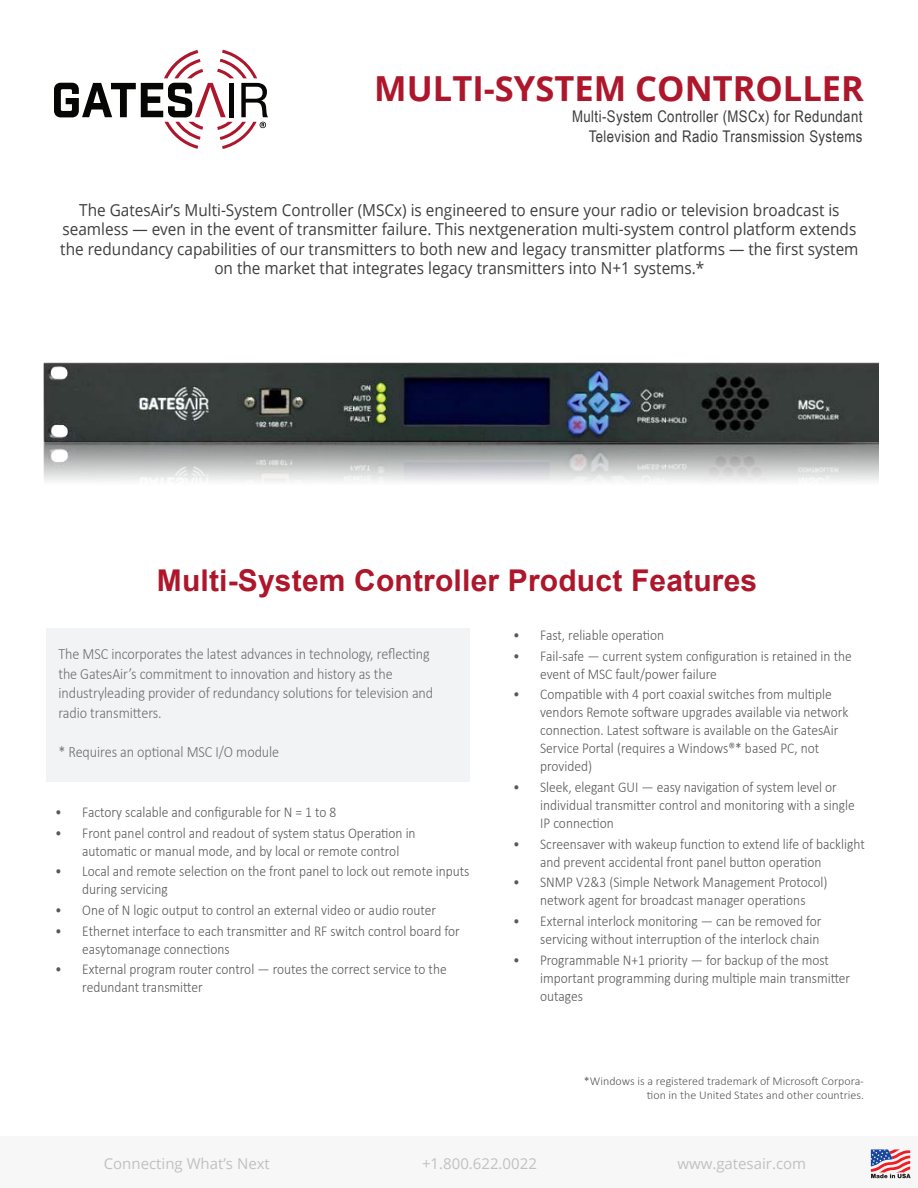
<style>
.page{position:relative;width:918px;height:1188px;background:#fff}
.page>*{position:absolute;margin:0;border:0;box-sizing:border-box;transform-origin:0 0}
.t1{font:700 34.5px "Open Sans";color:#ae172b}
.Heading_2{font:700 30px "Arial";letter-spacing:.005em;color:#ae172b}
.t2{font:16.5px/19.5px "Open Sans";color:#3e3e3f;text-align:center;scale:.93 1}
.t3{font:16.05px "Arial Narrow";letter-spacing:.025em;color:#3e3e3f}
.Body_Text{font:300 15.75px/19.5px "Calibri";letter-spacing:-.005em;color:#6c6d70;scale:.9 1}
.t4{font:300 15px/18px "Calibri";color:#57585a;scale:.9 1}
.t5{font:15px "Open Sans";color:#c1c1c1}
.t6{font:300 12px/14.4px "Calibri";color:#57585a;text-align:right}
</style>
<div class="page">
<img style="left:43px;top:362px;width:835px;height:120px">
<svg style="left:54px;top:50px;width:214px;height:99px"></svg>
<div style="left:46px;top:629px;width:424px;height:153px;background:#f2f3f4"></div>
<div style="left:0;top:1136px;width:918px;height:52px;background:#f7f7f7"></div>
<svg style="left:871px;top:1149px;width:40px;height:29px"></svg>
<p class="t1" style="left:374px;top:64px;width:491px">MULTI-SYSTEM CONTROLLER</p>
<p class="t3" style="left:572px;top:105px;width:292px">Multi-System Controller (MSCx) for Redundant</p>
<p class="t3" style="left:589px;top:124px;width:275px">Television and Radio Transmission Systems</p>
<p class="t2" style="left:60px;top:200px;width:860px">The GatesAir’s Multi-System Controller (MSCx) is engineered to ensure your radio or television broadcast is seamless — even in the event of transmitter failure. This nextgeneration multi-system control platform extends the redundancy capabilities of our transmitters to both new and legacy transmitter platforms — the first system on the market that integrates legacy transmitters into N+1 systems.*</p>
<p class="Heading_2" style="left:157px;top:559px;width:602px">Multi-System Controller Product Features</p>
<p class="Body_Text" style="left:58px;top:644px;width:418px">The MSC incorporates the latest advances in technology, reflecting the GatesAir’s commitment to innovation and history as the industryleading provider of redundancy solutions for television and radio transmitters.</p>
<p class="Body_Text" style="left:58px;top:742px;width:247px">* Requires an optional MSC I/O module</p>
<p class="t4" style="left:55px;top:803px;width:314px">• Factory scalable and configurable for N = 1 to 8</p>
<p class="t4" style="left:82px;top:824px;width:372px;text-indent:-27px">• Front panel control and readout of system status Operation in automatic or manual mode, and by local or remote control</p>
<p class="t4" style="left:82px;top:862px;width:432px;text-indent:-27px">• Local and remote selection on the front panel to lock out remote inputs during servicing</p>
<p class="t4" style="left:55px;top:901px;width:425px">• One of N logic output to control an external video or audio router</p>
<p class="t4" style="left:82px;top:922px;width:421px;text-indent:-27px">• Ethernet interface to each transmitter and RF switch control board for easytomanage connections</p>
<p class="t4" style="left:82px;top:960px;width:407px;text-indent:-27px">• External program router control — routes the correct service to the redundant transmitter</p>
<p class="t4" style="left:513px;top:626px;width:169px">• Fast, reliable operation</p>
<p class="t4" style="left:540px;top:646px;width:348px;text-indent:-27px">• Fail-safe — current system configuration is retained in the event of MSC fault/power failure</p>
<p class="t4" style="left:540px;top:685px;width:344px;text-indent:-27px">• Compatible with 4 port coaxial switches from multiple vendors Remote software upgrades available via network connection. Latest software is available on the GatesAir Service Portal (requires a Windows®* based PC, not provided)</p>
<p class="t4" style="left:540px;top:778px;width:351px;text-indent:-27px">• Sleek, elegant GUI — easy navigation of system level or individual transmitter control and monitoring with a single<br>IP connection</p>
<p class="t4" style="left:540px;top:834px;width:362px;text-indent:-27px">• Screensaver with wakeup function to extend life of backlight and prevent accidental front panel button operation</p>
<p class="t4" style="left:513px;top:873px;width:351px;text-align:center">• SNMP V2&amp;3 (Simple Network Management Protocol) network agent for broadcast manager operations</p>
<p class="t4" style="left:513px;top:912px;width:344px;text-align:right">• External interlock monitoring — can be removed for servicing without interruption of the interlock chain</p>
<p class="t4" style="left:540px;top:951px;width:346px;text-indent:-27px">• Programmable N+1 priority — for backup of the most important programming during multiple main transmitter outages</p>
<p class="t6" style="left:584px;top:1073px;width:282px">*Windows is a registered trademark of Microsoft Corpora&shy;tion in the United States and other countries.</p>
<p class="t5" style="left:104px;top:1154px;width:168px">Connecting What’s Next</p>
<p class="t5" style="left:422px;top:1154px;width:116px">+1.800.622.0022</p>
<p class="t5" style="left:677px;top:1154px;width:130px">www.gatesair.com</p>
</div>
